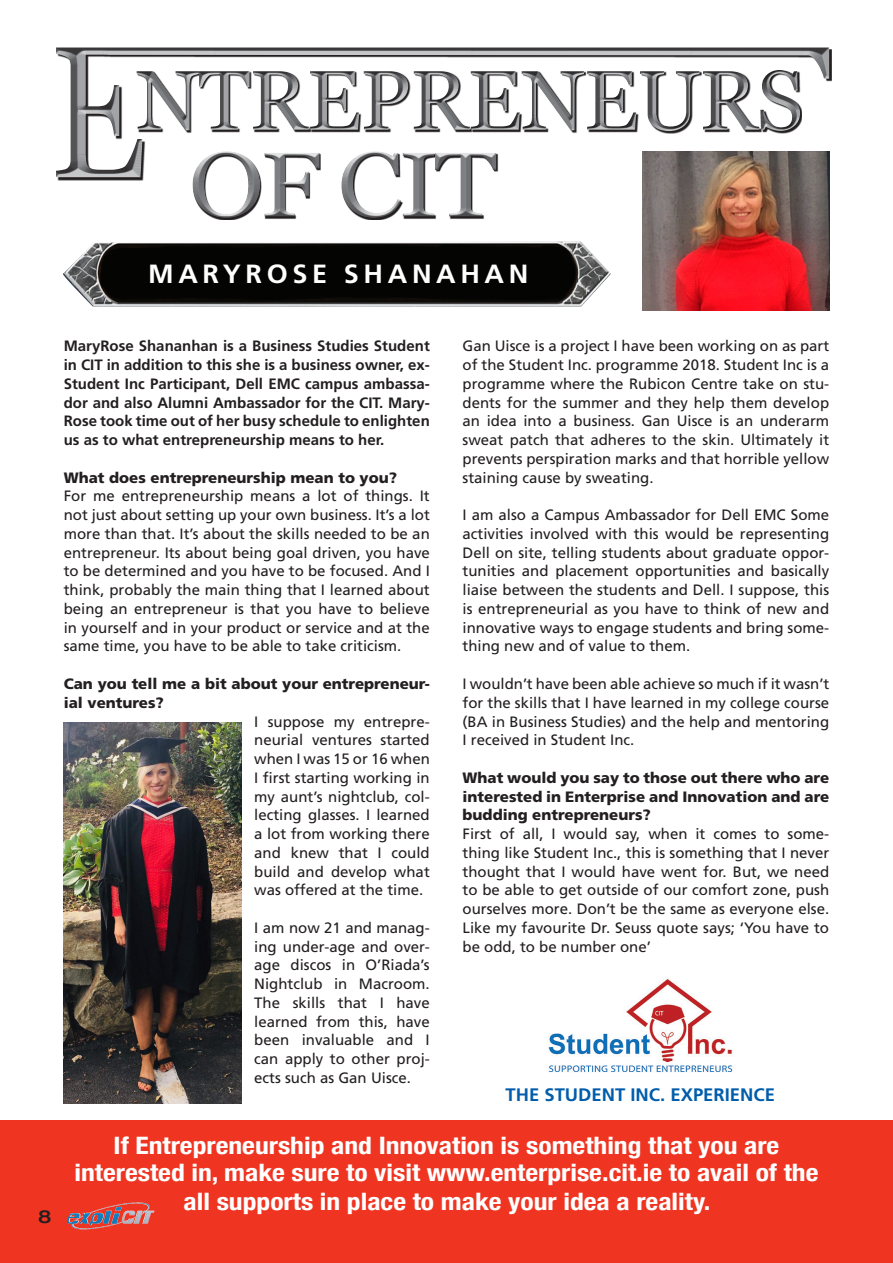
<style>
.page{position:relative;width:893px;height:1263px;background:#fff}
.page>*{position:absolute;margin:0;border:0;box-sizing:border-box;transform-origin:0 0}
.t1{font:92.1px "Georgia";color:#808285;scale:1.1 1}
.t2{font:700 26.4px "Frutiger LT Std";letter-spacing:.17em;color:#fff}
.body_2{font:700 condensed 24px/27.9px "Helvetica Neue";color:#fff;text-align:center;scale:1.15 1}
.t3{font:700 18px "Frutiger LT Std";color:#015dab}
.t4{font:500 expanded 18px "Helvetica Neue";color:#231f20}
.t5{font:15px/18.8px "Frutiger LT Std";color:#231f20;text-align:justify}
.t6{font:700 15px/18.8px "Frutiger LT Std";color:#231f20;text-align:justify}
.t7{font:900 15px/18.8px "Frutiger LT Std";color:#231f20}
</style>
<div class="page">
<div style="left:0;top:1120px;width:893px;height:143px;background:#ef3522"></div>
<img style="left:67px;top:1202px;width:87px;height:27px">
<img style="left:548px;top:979px;width:185px;height:93px">
<svg style="left:56px;top:47px;width:774px;height:131px"></svg>
<svg style="left:137px;top:71px;width:665px;height:63px"></svg>
<svg style="left:136px;top:67px;width:664px;height:65px"></svg>
<img style="left:63px;top:242px;width:548px;height:64px">
<div style="left:178px;top:137px;width:332px;height:79px;background:#fff"></div>
<svg style="left:193px;top:152px;width:306px;height:68px"></svg>
<img style="left:642px;top:151px;width:187px;height:160px">
<img style="left:64px;top:722px;width:178px;height:381px">
<h1 class="t1" style="left:189px;top:117px;width:282px">OF CIT</h1>
<p class="t2" style="left:148px;top:258px;width:382px">MARYROSE SHANAHAN</p>
<p class="t4" style="left:38px;top:1206px;width:15px">8</p>
<p class="t6" style="left:64px;top:337px;width:368px">MaryRose Shananhan is a Business Studies Student in CIT in addition to this she is a business owner, ex-Student Inc Participant, Dell EMC campus ambassa&shy;dor and also Alumni Ambassador for the CIT. Mary-Rose took time out of her busy schedule to enlighten us as to what entrepreneurship means to her.</p>
<p class="t7" style="left:64px;top:468px;width:335px">What does entrepreneurship mean to you?</p>
<p class="t5" style="left:64px;top:487px;width:368px">For me entrepreneurship means a lot of things. It not just about setting up your own business. It’s a lot more than that. It’s about the skills needed to be an entrepreneur. Its about being goal driven, you have to be determined and you have to be focused. And I think, probably the main thing that I learned about being an entrepreneur is that you have to believe in yourself and in your product or service and at the same time, you have to be able to take criticism.</p>
<p class="t7" style="left:64px;top:674px;width:367px">Can you tell me a bit about your entrepreneur&shy;ial ventures?</p>
<p class="t5" style="left:254px;top:712px;width:177px">I suppose my entrepre&shy;neurial ventures started when I was 15 or 16 when I first starting working in my aunt’s nightclub, col&shy;lecting glasses. I learned a lot from working there and knew that I could build and develop what was offered at the time.</p>
<p class="t5" style="left:254px;top:918px;width:177px">I am now 21 and manag&shy;ing under-age and over&shy;age discos in O’Riada’s Nightclub in Macroom.<br>The skills that I have learned from this, have been invaluable and I can apply to other proj&shy;ects such as Gan Uisce.</p>
<p class="t5" style="left:463px;top:337px;width:368px">Gan Uisce is a project I have been working on as part of the Student Inc. programme 2018. Student Inc is a programme where the Rubicon Centre take on stu&shy;dents for the summer and they help them develop an idea into a business. Gan Uisce is an underarm sweat patch that adheres to the skin. Ultimately it prevents perspiration marks and that horrible yellow staining cause by sweating.</p>
<p class="t5" style="left:463px;top:506px;width:368px">I am also a Campus Ambassador for Dell EMC Some activities involved with this would be representing Dell on site, telling students about graduate oppor&shy;tunities and placement opportunities and basically liaise between the students and Dell. I suppose, this is entrepreneurial as you have to think of new and innovative ways to engage students and bring some&shy;thing new and of value to them.</p>
<p class="t5" style="left:463px;top:674px;width:368px">I wouldn’t have been able achieve so much if it wasn’t for the skills that I have learned in my college course (BA in Business Studies) and the help and mentoring I received in Student Inc.</p>
<p class="t7" style="left:463px;top:768px;width:368px;text-align:justify">What would you say to those out there who are interested in Enterprise and Innovation and are budding entrepreneurs?</p>
<p class="t5" style="left:463px;top:824px;width:368px">First of all, I would say, when it comes to some&shy;thing like Student Inc., this is something that I never thought that I would have went for. But, we need to be able to get outside of our comfort zone, push ourselves more. Don’t be the same as everyone else.<br>Like my favourite Dr. Seuss quote says; ‘You have to be odd, to be number one’</p>
<p class="t3" style="left:505px;top:1084px;width:271px">THE STUDENT INC. EXPERIENCE</p>
<p class="body_2" style="left:75px;top:1130px;width:648px">If Entrepreneurship and Innovation is something that you are interested in, make sure to visit www.enterprise.cit.ie to avail of the all supports in place to make your idea a reality.</p>
</div>
